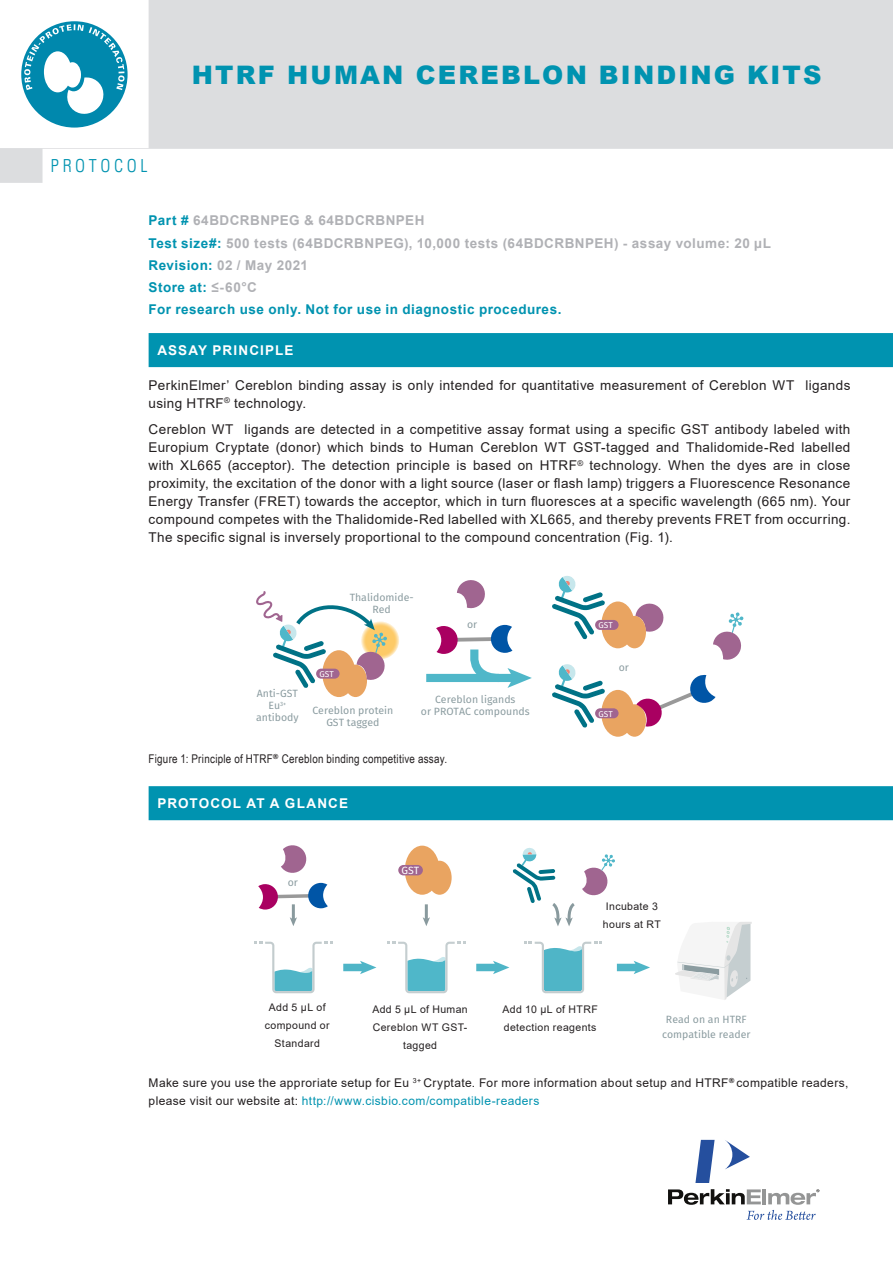
<style>
.page{position:relative;width:893px;height:1263px;background:#fff}
.page>*{position:absolute;margin:0;border:0;box-sizing:border-box;transform-origin:0 0}
.t1{font:900 25.5px "Arial";letter-spacing:.085em;color:#0093b0}
.protocol{font:18px "Univers Com 47 Light Cond";letter-spacing:.2em;color:#0093b0}
.paragraphe{font:13.5px/18px "Arial";letter-spacing:.025em;color:#231f20}
.H3_texte_abstract{font:700 13.5px "Arial";letter-spacing:.035em;color:#b0b1b5}
.H3_texte_abstract-2{font:700 13.5px "Arial";letter-spacing:.035em;color:#0093b0}
.t2{font:700 13.5px "Arial";letter-spacing:.08em;color:#fff}
.notes{font:12px/18px "Arial";letter-spacing:.03em;color:#231f20}
.paragraphe-2{font:12px "Arial Narrow";letter-spacing:.02em;color:#231f20}
.t3{font:10.5px/12px "Fira Sans";color:#8b9ca0;text-align:center}
.paragraphe-3{font:10.5px/18px "Arial";letter-spacing:.035em;color:#231f20;text-align:center}
.t4{font:10.5px "Fira Sans";color:#fff}
.t5{font:8.4px "Fira Sans";color:#fff}
.s1{color:#0093b0}
.s2{color:#b0b1b5}
</style>
<div class="page">
<svg style="left:0;top:0;width:893px;height:183px;fill:#dcdddf"></svg>
<svg style="left:725px;top:1140px;width:25px;height:29px"></svg>
<svg style="left:695px;top:1140px;width:20px;height:43px"></svg>
<svg style="left:668px;top:1189px;width:151px;height:31px"></svg>
<div style="left:149px;top:333px;width:744px;height:34px;background:#0093b0"></div>
<div style="left:149px;top:786px;width:744px;height:34px;background:#0093b0"></div>
<div style="left:322px;top:650px;width:33px;height:47px;background:#e9a461;border-radius:50%"></div>
<div style="left:344px;top:665px;width:23px;height:32px;background:#e9a461;border-radius:50%"></div>
<svg style="left:713px;top:612px;width:31px;height:48px"></svg>
<svg style="left:457px;top:580px;width:28px;height:29px"></svg>
<svg style="left:635px;top:603px;width:29px;height:29px"></svg>
<svg style="left:552px;top:576px;width:53px;height:63px"></svg>
<div style="left:601px;top:601px;width:33px;height:47px;background:#e9a461;border-radius:50%"></div>
<div style="left:623px;top:616px;width:23px;height:32px;background:#e9a461;border-radius:50%"></div>
<div style="left:595px;top:620px;width:24px;height:10px;background:#a06590;border-radius:5px"></div>
<svg style="left:552px;top:664px;width:53px;height:64px"></svg>
<div style="left:601px;top:690px;width:33px;height:47px;background:#e9a461;border-radius:50%"></div>
<div style="left:623px;top:704px;width:23px;height:33px;background:#e9a461;border-radius:50%"></div>
<div style="left:595px;top:708px;width:24px;height:10px;background:#a06590;border-radius:5px"></div>
<svg style="left:426px;top:625px;width:106px;height:63px"></svg>
<svg style="left:636px;top:675px;width:79px;height:52px"></svg>
<svg style="left:256px;top:591px;width:143px;height:97px"></svg>
<svg style="left:675px;top:922px;width:77px;height:78px"></svg>
<div style="left:476px;top:964px;width:22px;height:7px;background:#4fb5c7"></div>
<svg style="left:493px;top:961px;width:16px;height:13px"></svg>
<div style="left:617px;top:964px;width:21px;height:7px;background:#4fb5c7"></div>
<svg style="left:634px;top:961px;width:16px;height:13px"></svg>
<div style="left:343px;top:964px;width:22px;height:7px;background:#4fb5c7"></div>
<svg style="left:360px;top:961px;width:16px;height:13px"></svg>
<svg style="left:524px;top:942px;width:78px;height:51px"></svg>
<svg style="left:513px;top:848px;width:102px;height:78px"></svg>
<svg style="left:254px;top:942px;width:78px;height:51px"></svg>
<hr style="left:292px;top:904px;width:3px;height:16px;background:#899a9e">
<svg style="left:290px;top:917px;width:7px;height:9px"></svg>
<svg style="left:281px;top:845px;width:26px;height:28px"></svg>
<svg style="left:258px;top:883px;width:70px;height:27px"></svg>
<svg style="left:387px;top:942px;width:78px;height:51px"></svg>
<hr style="left:425px;top:904px;width:3px;height:16px;background:#899a9e">
<svg style="left:423px;top:917px;width:7px;height:9px"></svg>
<div style="left:405px;top:846px;width:35px;height:49px;background:#e9a461;border-radius:50%"></div>
<div style="left:428px;top:861px;width:24px;height:34px;background:#e9a461;border-radius:50%"></div>
<div style="left:398px;top:865px;width:25px;height:10px;background:#a06590;border-radius:5px"></div>
<div style="left:21px;top:21px;width:107px;height:107px;background:#0088ad;border-radius:50%"></div>
<svg style="left:24px;top:24px;width:100px;height:91px"></svg>
<p class="protocol" style="left:51px;top:155px;width:98px">PROTOCOL</p>
<h1 class="t1" style="left:192px;top:56px;width:631px">HTRF HUMAN CEREBLON BINDING KITS</h1>
<p class="H3_texte_abstract" style="left:149px;top:211px;width:277px"><span class="s1">Part #</span> 64BDCRBNPEG &amp; 64BDCRBNPEH</p>
<p class="H3_texte_abstract" style="left:149px;top:233px;width:624px"><span class="s1">Test size#:</span> 500 tests (64BDCRBNPEG), 10,000 tests (64BDCRBNPEH) - assay volume: 20 µL</p>
<p class="H3_texte_abstract" style="left:149px;top:256px;width:161px"><span class="s1">Revision:</span> 02 / May 2021</p>
<p class="H3_texte_abstract-2" style="left:149px;top:278px;width:110px">Store at: <span class="s2">≤-60°C</span></p>
<p class="H3_texte_abstract-2" style="left:149px;top:300px;width:414px">For research use only. Not for use in diagnostic procedures.</p>
<h4 class="t2" style="left:157px;top:341px;width:138px">ASSAY PRINCIPLE</h4>
<p class="paragraphe" style="left:149px;top:376px;width:703px">PerkinElmer’ Cereblon binding assay is only intended for quantitative measurement of Cereblon WT ligands using HTRF<sup>®</sup> technology.</p>
<p class="paragraphe" style="left:149px;top:421px;width:703px;text-align:justify">Cereblon WT ligands are detected in a competitive assay format using a specific GST antibody labeled with Europium Cryptate (donor) which binds to Human Cereblon WT GST-tagged and Thalidomide-Red labelled with XL665 (acceptor). The detection principle is based on HTRF<sup>®</sup> technology. When the dyes are in close proximity, the excitation of the donor with a light source (laser or flash lamp) triggers a Fluorescence Resonance Energy Transfer (FRET) towards the acceptor, which in turn fluoresces at a specific wavelength (665 nm). Your compound competes with the Thalidomide-Red labelled with XL665, and thereby prevents FRET from occurring.<br>The specific signal is inversely proportional to the compound concentration (Fig. 1).</p>
<p class="t3" style="left:350px;top:592px;width:65px">Thalidomide-<br>Red</p>
<p class="t3" style="left:467px;top:618px;width:12px">or</p>
<p class="t3" style="left:256px;top:687px;width:44px">Anti-GST<br>Eu<sup>3+ </sup>antibody</p>
<p class="t5" style="left:319px;top:668px;width:16px">GST</p>
<p class="t3" style="left:312px;top:704px;width:82px">Cereblon protein<br>GST tagged</p>
<p class="t3" style="left:421px;top:693px;width:110px">Cereblon ligands<br>or PROTAC compounds</p>
<p class="paragraphe-2" style="left:149px;top:750px;width:300px">Figure 1: Principle of HTRF<sup>®</sup> Cereblon binding competitive assay.</p>
<h4 class="t2" style="left:157px;top:794px;width:192px">PROTOCOL AT A GLANCE</h4>
<p class="t3" style="left:288px;top:876px;width:12px">or</p>
<p class="t4" style="left:402px;top:862px;width:19px">GST</p>
<p class="t5" style="left:598px;top:619px;width:16px">GST</p>
<p class="t3" style="left:619px;top:661px;width:12px">or</p>
<p class="t5" style="left:598px;top:708px;width:16px">GST</p>
<p class="paragraphe-3" style="left:603px;top:897px;width:59px;text-align:left">Incubate 3 hours at RT</p>
<p class="paragraphe-3" style="left:265px;top:998px;width:66px">Add 5 µL of compound or<br>Standard</p>
<p class="paragraphe-3" style="left:503px;top:1000px;width:97px;text-align:left">Add 10 µL of HTRF detection reagents</p>
<p class="paragraphe-3" style="left:372px;top:1000px;width:97px">Add 5 µL of Human<br>Cereblon WT GST&shy;tagged</p>
<p class="t3" style="left:662px;top:1012px;width:90px;line-height:15px">Read on an HTRF compatible reader</p>
<p class="notes" style="left:149px;top:1073px;width:701px">Make sure you use the approriate setup for Eu <sup>3+</sup> Cryptate. For more information about setup and HTRF<sup>®</sup> compatible readers, please visit our website at: <span class="s1">http://www.cisbio.com/compatible-readers</span></p>
</div>
